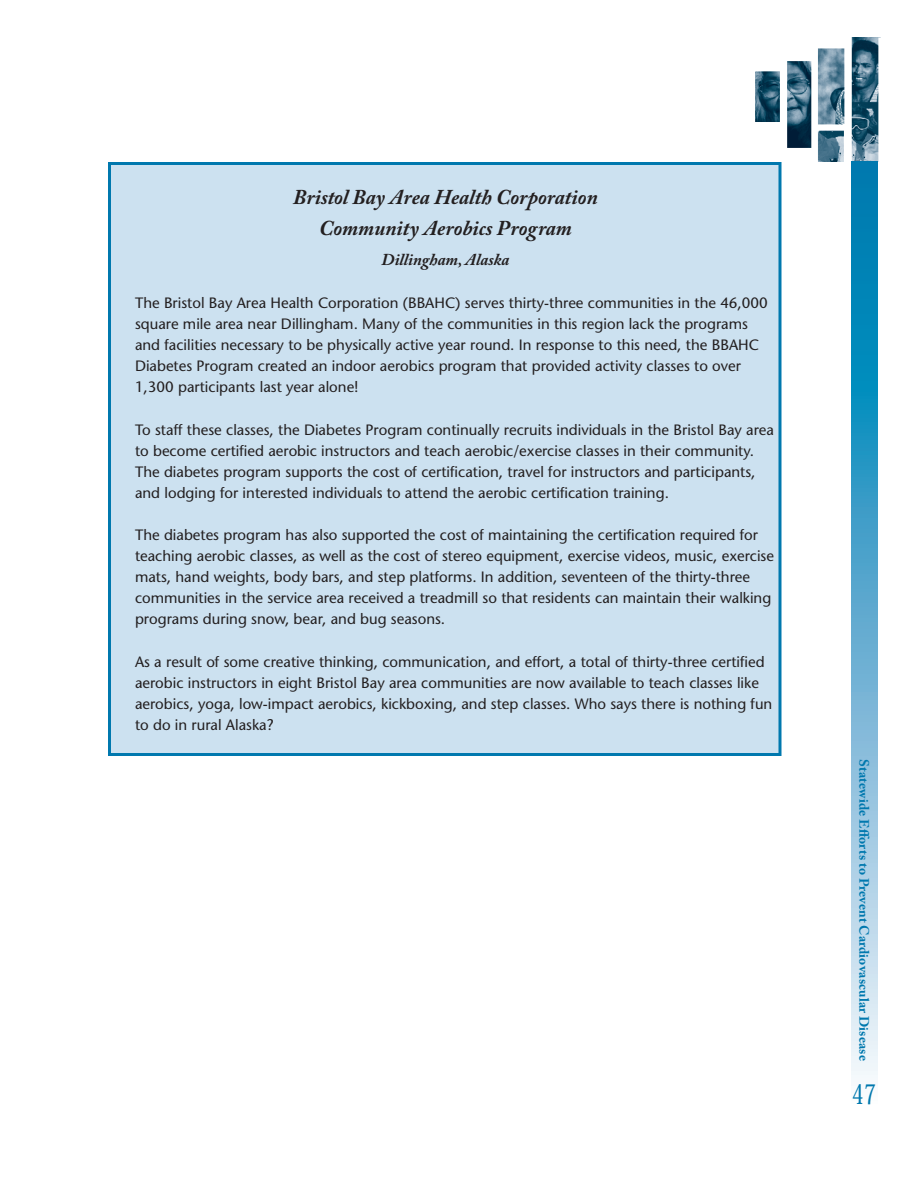
<style>
.page{position:relative;width:918px;height:1188px;background:#fff}
.page>*{position:absolute;margin:0;border:0;box-sizing:border-box;transform-origin:0 0}
.t1{font:500 27px "Koz Min Pro";color:#0078ae;scale:.73 1}
.t2{font:italic 700 21px/30.6px "Adobe Caslon Pro";color:#231f20;text-align:center}
.t3{font:italic 700 16.5px "Adobe Caslon Pro";color:#231f20}
.t4{font:500 15px/21px "Stone Sans Std";color:#231f20}
.t5{font:700 13.5px "Adobe Caslon Pro";letter-spacing:.01em;color:#0078ae}
</style>
<div class="page">
<img style="left:755px;top:38px;width:124px;height:123px">
<svg style="left:851px;top:161px;width:27px;height:917px;background:#61aed1"></svg>
<div style="left:110px;top:164px;width:670px;height:590px;background:#cce1f0"></div>
<div style="left:108px;top:162px;width:674px;height:594px;border:3px solid #0078ae"></div>
<h2 class="t2" style="left:293px;top:182px;width:306px">Bristol Bay Area Health Corporation<br>Community Aerobics Program</h2>
<p class="t3" style="left:382px;top:250px;width:129px">Dillingham, Alaska</p>
<p class="t4" style="left:135px;top:292px;width:634px">The Bristol Bay Area Health Corporation (BBAHC) serves thirty-three communities in the 46,000 square mile area near Dillingham. Many of the communities in this region lack the programs and facilities necessary to be physically active year round. In response to this need, the BBAHC Diabetes Program created an indoor aerobics program that provided activity classes to over 1,300 participants last year alone!</p>
<p class="t4" style="left:135px;top:419px;width:641px">To staff these classes, the Diabetes Program continually recruits individuals in the Bristol Bay area to become certified aerobic instructors and teach aerobic/exercise classes in their community.<br>The diabetes program supports the cost of certification, travel for instructors and participants, and lodging for interested individuals to attend the aerobic certification training.</p>
<p class="t4" style="left:135px;top:524px;width:641px">The diabetes program has also supported the cost of maintaining the certification required for teaching aerobic classes, as well as the cost of stereo equipment, exercise videos, music, exercise mats, hand weights, body bars, and step platforms. In addition, seventeen of the thirty-three communities in the service area received a treadmill so that residents can maintain their walking programs during snow, bear, and bug seasons.</p>
<p class="t4" style="left:135px;top:651px;width:639px">As a result of some creative thinking, communication, and effort, a total of thirty-three certified aerobic instructors in eight Bristol Bay area communities are now available to teach classes like aerobics, yoga, low-impact aerobics, kickboxing, and step classes. Who says there is nothing fun to do in rural Alaska?</p>
<p class="t5" style="left:872px;top:759px;width:303px;rotate:90deg">Statewide Efforts to Prevent Cardiovascular Disease</p>
<h1 class="t1" style="left:852px;top:1074px;width:35px">47</h1>
</div>
